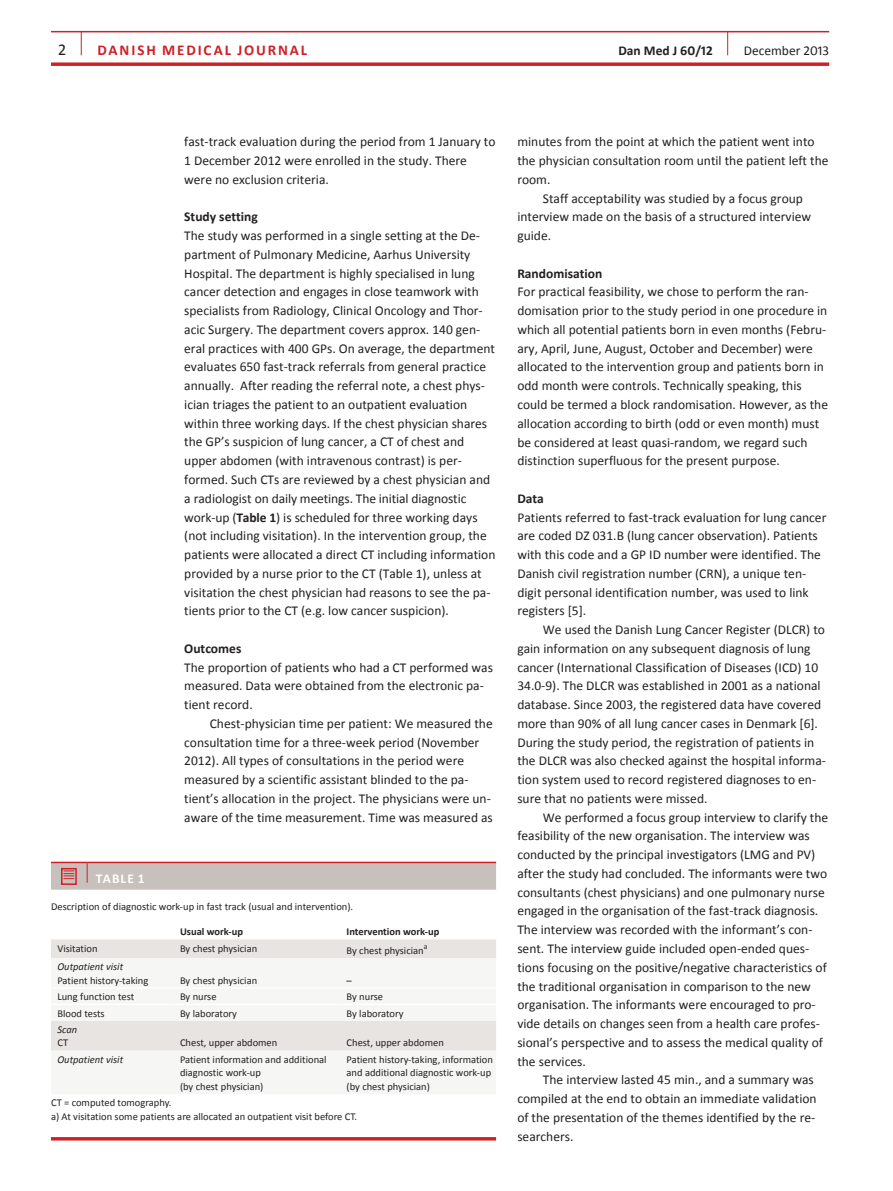
<style>
.page{position:relative;width:893px;height:1191px;background:#fff}
.page>*{position:absolute;margin:0;border:0;box-sizing:border-box;transform-origin:0 0}
.t1{font:16.5px "Calibri";color:#231f20}
.t2{font:700 15px "Calibri";letter-spacing:.125em;color:#cf2026}
.t3{font:13.5px/18.8px "Calibri";color:#231f20}
.t4{font:700 13.5px "Calibri";color:#231f20}
.t5{font:700 13.5px "Calibri";color:#fff}
.t6{font:10.5px/13.5px "Calibri";color:#231f20}
.t7{font:italic 10.5px "Calibri";color:#231f20}
.t8{font:700 10.5px "Calibri";color:#231f20}
.s1{font-weight:700}
</style>
<div class="page">
<hr style="left:51px;top:31px;width:778px;height:1px;background:#cf2026">
<svg style="left:51px;top:62px;width:778px;height:4px;background:#d53d43"></svg>
<svg style="left:81px;top:32px;width:1px;height:23px"></svg>
<svg style="left:727px;top:32px;width:1px;height:23px"></svg>
<hr style="left:87px;top:861px;width:409px;height:2px;background:#cf2026">
<hr style="left:51px;top:861px;width:36px;height:2px;background:#cf2026">
<svg style="left:51px;top:862px;width:445px;height:27px;background:#c7b6b3"></svg>
<div style="left:51px;top:939px;width:445px;height:19px;background:#e7e4e2"></div>
<div style="left:51px;top:1021px;width:445px;height:30px;background:#e7e4e2"></div>
<hr style="left:51px;top:1137px;width:445px;height:3px;background:#cf2026">
<p class="t1" style="left:58px;top:40px;width:10px">2</p>
<p class="t2" style="left:98px;top:41px;width:191px">danish mEdical JOURNAL</p>
<p class="t4" style="left:618px;top:42px;width:96px">Dan Med J 60/12</p>
<p class="t3" style="left:744px;top:41px;width:87px">December 2013</p>
<p class="t3" style="left:184px;top:132px;width:313px">fast-track evaluation during the period from 1 January to<br>1 December 2012 were enrolled in the study. There were no exclusion criteria.</p>
<p class="t4" style="left:184px;top:208px;width:75px">Study setting</p>
<p class="t3" style="left:184px;top:226px;width:313px">The study was performed in a single setting at the De&shy;partment of Pulmonary Medicine, Aarhus University Hospital. The department is highly specialised in lung cancer detection and engages in close teamwork with specialists from Radiology, Clinical Oncology and Thor&shy;acic Surgery. The department covers approx. 140 gen&shy;eral practices with 400 GPs. On average, the department evaluates 650 fast-track referrals from general practice annually. After reading the referral note, a chest phys&shy;ician triages the patient to an outpatient evaluation within three working days. If the chest physician shares the GP’s suspicion of lung cancer, a CT of chest and upper abdomen (with intravenous contrast) is per&shy;formed. Such CTs are reviewed by a chest physician and a radiologist on daily meetings. The initial diagnostic work-up (<span class="s1">Table 1</span>) is scheduled for three working days (not including visitation). In the intervention group, the patients were allocated a direct CT including information provided by a nurse prior to the CT (Table 1), unless at visitation the chest physician had reasons to see the pa&shy;tients prior to the CT (e.g. low cancer suspicion).</p>
<p class="t4" style="left:184px;top:640px;width:59px">Outcomes</p>
<p class="t3" style="left:184px;top:657px;width:310px">The proportion of patients who had a CT performed was measured. Data were obtained from the electronic pa&shy;tient record.</p>
<p class="t3" style="left:184px;top:713px;width:310px;text-indent:26px">Chest-physician time per patient: We measured the consultation time for a three-week period (November 2012). All types of consultations in the period were measured by a scientific assistant blinded to the pa&shy;tient’s allocation in the project. The physicians were un&shy;aware of the time measurement. Time was measured as</p>
<p class="t5" style="left:96px;top:869px;width:50px">TablE 1</p>
<p class="t6" style="left:51px;top:899px;width:304px">Description of diagnostic work-up in fast track (usual and intervention).</p>
<p class="t8" style="left:180px;top:925px;width:65px">Usual work-up</p>
<p class="t8" style="left:347px;top:925px;width:94px">Intervention work-up</p>
<p class="t6" style="left:57px;top:941px;width:42px">Visitation</p>
<p class="t6" style="left:180px;top:941px;width:79px">By chest physician</p>
<p class="t6" style="left:347px;top:943px;width:82px">By chest physician<sup>a</sup></p>
<p class="t7" style="left:57px;top:960px;width:67px">Outpatient visit</p>
<p class="t6" style="left:57px;top:973px;width:92px">Patient history-taking</p>
<p class="t6" style="left:180px;top:973px;width:79px">By chest physician</p>
<p class="t6" style="left:347px;top:973px;width:7px">–</p>
<p class="t6" style="left:57px;top:989px;width:78px">Lung function test</p>
<p class="t6" style="left:180px;top:989px;width:38px">By nurse</p>
<p class="t6" style="left:347px;top:989px;width:38px">By nurse</p>
<p class="t6" style="left:57px;top:1005px;width:49px">Blood tests</p>
<p class="t6" style="left:180px;top:1005px;width:59px">By laboratory</p>
<p class="t6" style="left:347px;top:1005px;width:59px">By laboratory</p>
<p class="t7" style="left:57px;top:1023px;width:21px">Scan</p>
<p class="t6" style="left:57px;top:1035px;width:12px">CT</p>
<p class="t6" style="left:180px;top:1035px;width:99px">Chest, upper abdomen</p>
<p class="t6" style="left:347px;top:1035px;width:99px">Chest, upper abdomen</p>
<p class="t7" style="left:57px;top:1052px;width:67px">Outpatient visit</p>
<p class="t6" style="left:180px;top:1052px;width:148px">Patient information and additional diagnostic work-up<br>(by chest physician)</p>
<p class="t6" style="left:347px;top:1052px;width:148px">Patient history-taking, information and additional diagnostic work-up (by chest physician)</p>
<p class="t6" style="left:51px;top:1095px;width:308px">CT = computed tomography.<br>a) At visitation some patients are allocated an outpatient visit before CT.</p>
<p class="t3" style="left:517px;top:132px;width:299px">minutes from the point at which the patient went into</p>
<p class="t3" style="left:517px;top:151px;width:313px">the physician consultation room until the patient left the</p>
<p class="t3" style="left:517px;top:169px;width:35px">room.</p>
<p class="t3" style="left:543px;top:188px;width:262px">Staff acceptability was studied by a focus group</p>
<p class="t3" style="left:517px;top:207px;width:295px">interview made on the basis of a structured interview</p>
<p class="t3" style="left:517px;top:226px;width:35px">guide.</p>
<p class="t4" style="left:517px;top:265px;width:86px">Randomisation</p>
<p class="t3" style="left:517px;top:282px;width:312px">For practical feasibility, we chose to perform the ran&shy;domisation prior to the study period in one procedure in which all potential patients born in even months (Febru&shy;ary, April, June, August, October and December) were allocated to the intervention group and patients born in odd month were controls. Technically speaking, this could be termed a block randomisation. However, as the allocation according to birth (odd or even month) must be considered at least quasi-random, we regard such distinction superfluous for the present purpose.</p>
<p class="t4" style="left:517px;top:490px;width:28px">Data</p>
<p class="t3" style="left:517px;top:507px;width:310px">Patients referred to fast-track evaluation for lung cancer are coded DZ 031.B (lung cancer observation). Patients with this code and a GP ID number were identified. The Danish civil registration number (CRN), a unique ten&shy;digit personal identification number, was used to link registers [5].</p>
<p class="t3" style="left:517px;top:619px;width:310px;text-indent:26px">We used the Danish Lung Cancer Register (DLCR) to gain information on any subsequent diagnosis of lung cancer (International Classification of Diseases (ICD) 10<br>34.0-9). The DLCR was established in 2001 as a national database. Since 2003, the registered data have covered more than 90% of all lung cancer cases in Denmark [6].<br>During the study period, the registration of patients in the DLCR was also checked against the hospital informa&shy;tion system used to record registered diagnoses to en&shy;sure that no patients were missed.</p>
<p class="t3" style="left:517px;top:807px;width:312px;text-indent:26px">We performed a focus group interview to clarify the feasibility of the new organisation. The interview was conducted by the principal investigators (LMG and PV) after the study had concluded. The informants were two consultants (chest physicians) and one pulmonary nurse engaged in the organisation of the fast-track diagnosis.<br>The interview was recorded with the informant’s con&shy;sent. The interview guide included open-ended ques&shy;tions focusing on the positive/negative characteristics of the traditional organisation in comparison to the new organisation. The informants were encouraged to pro&shy;vide details on changes seen from a health care profes&shy;sional’s perspective and to assess the medical quality of the services.</p>
<p class="t3" style="left:517px;top:1069px;width:301px;text-indent:26px">The interview lasted 45 min., and a summary was compiled at the end to obtain an immediate validation of the presentation of the themes identified by the re&shy;searchers.</p>
</div>
